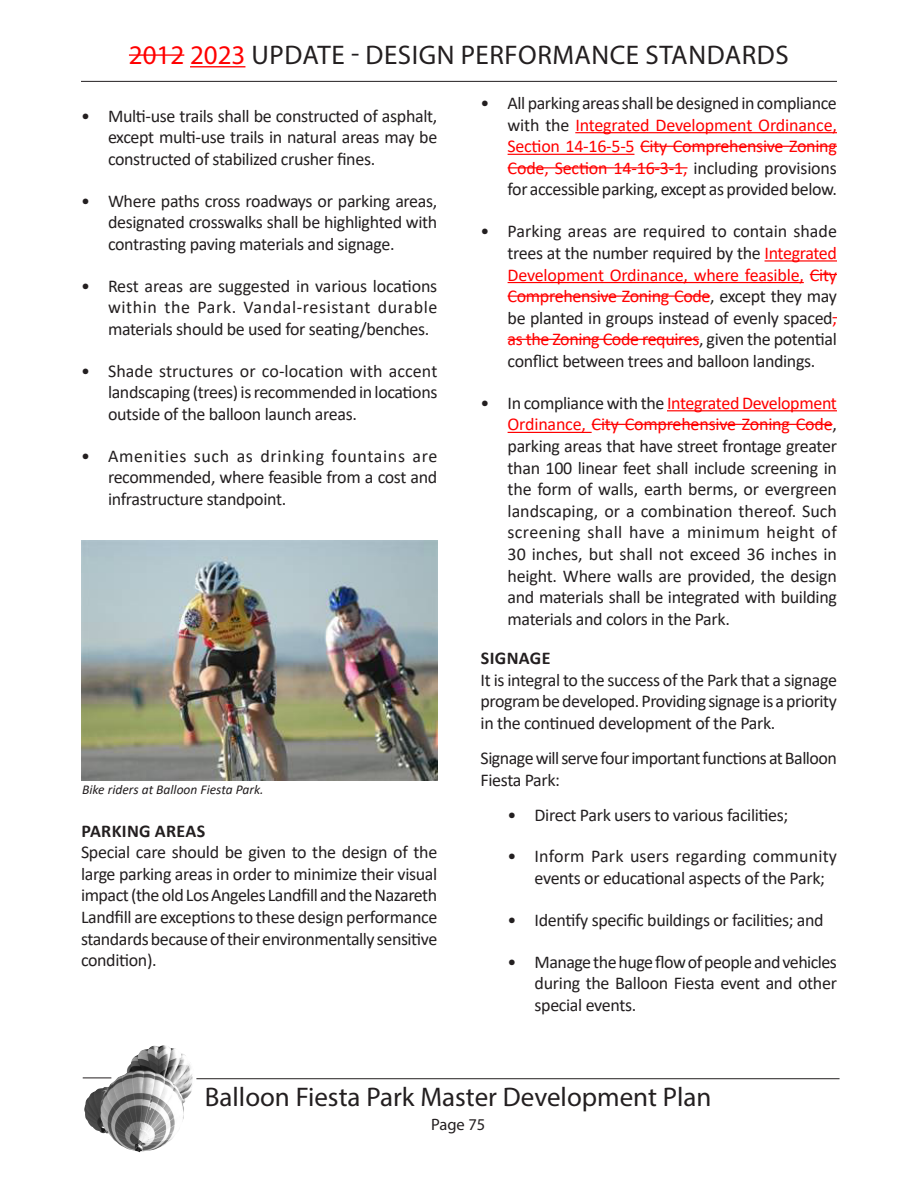
<style>
.page{position:relative;width:918px;height:1188px;background:#fff}
.page>*{position:absolute;margin:0;border:0;box-sizing:border-box;transform-origin:0 0}
.t1{font:27px "Myriad Pro";letter-spacing:.02em;color:#231f20}
.t2{font:27px "Myriad Pro";color:#231f20}
.Body_text{font:18px/21.6px "Calibri";letter-spacing:-.02em;color:#231f20;text-align:justify}
.Subheader_CAPS{font:700 18px "Calibri";letter-spacing:.02em;color:#231f20}
.t3{font:16.5px "Myriad Pro";color:#231f20}
.Captions{font:italic 13.5px "Calibri";color:#231f20}
.s1{color:#f00}
</style>
<div class="page">
<img style="left:84px;top:1045px;width:109px;height:107px">
<svg style="left:83px;top:1078px;width:28px;height:1px"></svg>
<hr style="left:196px;top:1078px;width:644px;height:1px;background:#231f20">
<hr style="left:81px;top:81px;width:756px;height:1px;background:#231f20">
<hr style="left:190px;top:66px;width:55px;height:1px;background:#f00">
<hr style="left:129px;top:54px;width:55px;height:2px;background:#f00">
<img style="left:81px;top:541px;width:357px;height:239px">
<hr style="left:575px;top:132px;width:262px;height:1px;background:#f00">
<hr style="left:508px;top:154px;width:126px;height:1px;background:#f00">
<hr style="left:765px;top:260px;width:72px;height:2px;background:#f00">
<hr style="left:508px;top:282px;width:296px;height:1px;background:#f00">
<hr style="left:667px;top:410px;width:170px;height:1px;background:#f00">
<hr style="left:508px;top:432px;width:84px;height:1px;background:#f00">
<hr style="left:640px;top:146px;width:197px;height:1px;background:#f00">
<hr style="left:508px;top:167px;width:180px;height:1px;background:#f00">
<svg style="left:810px;top:274px;width:27px;height:1px"></svg>
<hr style="left:508px;top:296px;width:202px;height:1px;background:#f00">
<hr style="left:508px;top:339px;width:191px;height:1px;background:#f00">
<hr style="left:592px;top:424px;width:241px;height:1px;background:#f00">
<h1 class="t1" style="left:129px;top:38px;width:661px"><span class="s1">2012 2023</span> UPDATE - DESIGN PERFORMANCE STANDARDS</h1>
<p class="Body_text" style="left:108px;top:104px;width:331px;text-indent:-27px">• Multi-use trails shall be constructed of asphalt, except multi-use trails in natural areas may be constructed of stabilized crusher fines.</p>
<p class="Body_text" style="left:108px;top:189px;width:331px;text-indent:-27px">• Where paths cross roadways or parking areas, designated crosswalks shall be highlighted with contrasting paving materials and signage.</p>
<p class="Body_text" style="left:108px;top:274px;width:331px;text-indent:-27px">• Rest areas are suggested in various locations within the Park. Vandal-resistant durable materials should be used for seating/benches.</p>
<p class="Body_text" style="left:108px;top:359px;width:331px;text-indent:-27px">• Shade structures or co-location with accent landscaping (trees) is recommended in locations outside of the balloon launch areas.</p>
<p class="Body_text" style="left:108px;top:444px;width:331px;text-indent:-27px">• Amenities such as drinking fountains are recommended, where feasible from a cost and infrastructure standpoint.</p>
<p class="Captions" style="left:82px;top:780px;width:183px">Bike riders at Balloon Fiesta Park.</p>
<p class="Subheader_CAPS" style="left:81px;top:818px;width:125px">PARKING AREAS</p>
<p class="Body_text" style="left:81px;top:841px;width:358px">Special care should be given to the design of the large parking areas in order to minimize their visual impact (the old Los Angeles Landfill and the Nazareth Landfill are exceptions to these design performance standards because of their environmentally sensitive condition).</p>
<p class="Body_text" style="left:508px;top:92px;width:331px;text-indent:-27px">• All parking areas shall be designed in compliance with the <span class="s1">Integrated Development Ordinance, Section 14-16-5-5 City Comprehensive Zoning Code, Section 14-16-3-1,</span> including provisions for accessible parking, except as provided below.</p>
<p class="Body_text" style="left:508px;top:220px;width:331px;text-indent:-27px">• Parking areas are required to contain shade trees at the number required by the <span class="s1">Integrated Development Ordinance, where feasible, City Comprehensive Zoning Code</span>, except they may be planted in groups instead of evenly spaced<span class="s1">, as the Zoning Code requires</span>, given the potential conflict between trees and balloon landings.</p>
<p class="Body_text" style="left:508px;top:392px;width:331px;text-indent:-27px">• In compliance with the <span class="s1">Integrated Development Ordinance, City Comprehensive Zoning Code</span>, parking areas that have street frontage greater than 100 linear feet shall include screening in the form of walls, earth berms, or evergreen landscaping, or a combination thereof. Such screening shall have a minimum height of 30 inches, but shall not exceed 36 inches in height. Where walls are provided, the design and materials shall be integrated with building materials and colors in the Park.</p>
<p class="Subheader_CAPS" style="left:481px;top:645px;width:71px">SIGNAGE</p>
<p class="Body_text" style="left:481px;top:668px;width:358px">It is integral to the success of the Park that a signage program be developed. Providing signage is a priority in the continued development of the Park.</p>
<p class="Body_text" style="left:481px;top:747px;width:358px">Signage will serve four important functions at Balloon<br>Fiesta Park:</p>
<p class="Body_text" style="left:508px;top:803px;width:282px">• Direct Park users to various facilities;</p>
<p class="Body_text" style="left:535px;top:845px;width:304px;text-indent:-27px">• Inform Park users regarding community events or educational aspects of the Park;</p>
<p class="Body_text" style="left:508px;top:909px;width:318px">• Identify specific buildings or facilities; and</p>
<p class="Body_text" style="left:535px;top:951px;width:304px;text-indent:-27px">• Manage the huge flow of people and vehicles during the Balloon Fiesta event and other special events.</p>
<h1 class="t2" style="left:205px;top:1080px;width:508px">Balloon Fiesta Park Master Development Plan</h1>
<p class="t3" style="left:431px;top:1114px;width:56px">Page 75</p>
</div>
